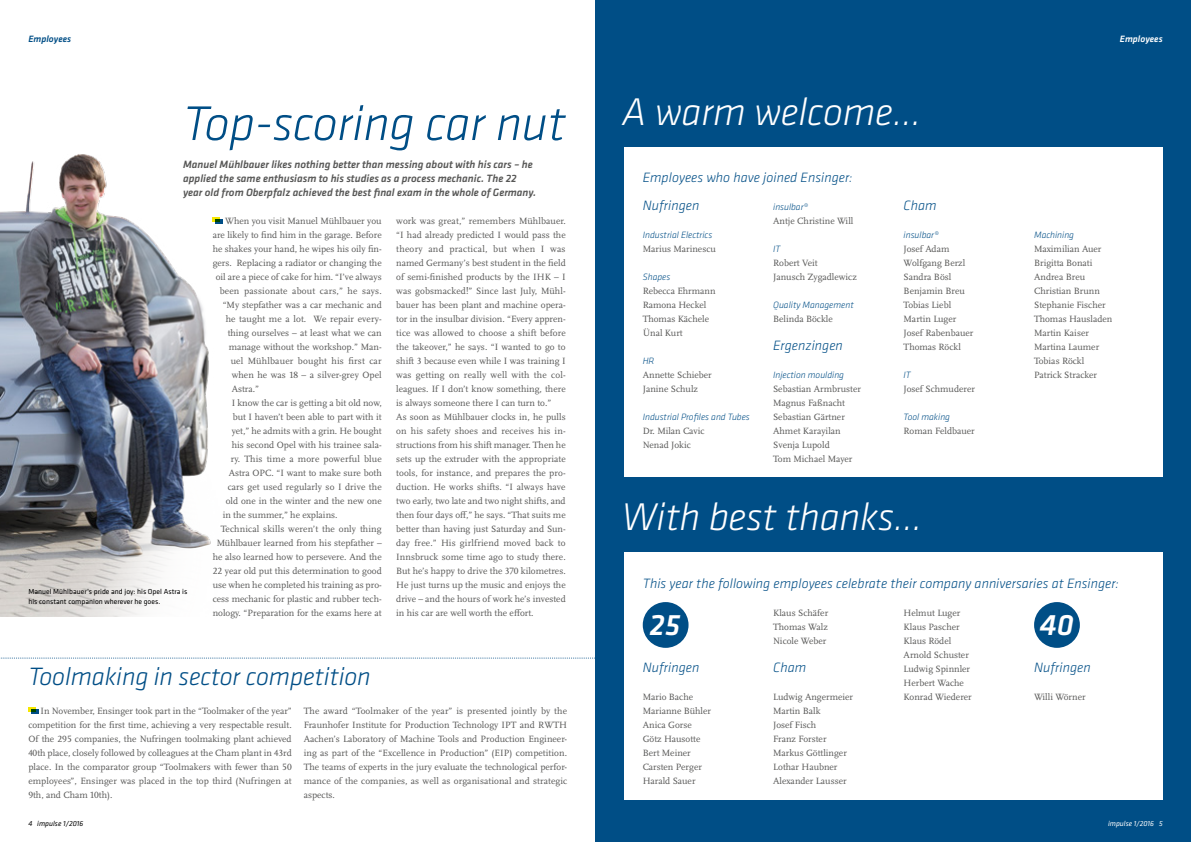
<style>
.page{position:relative;width:1191px;height:842px;background:#fff}
.page>*{position:absolute;margin:0;border:0;box-sizing:border-box;transform-origin:0 0}
.t1{font:italic 300 50.4px "Klavika";letter-spacing:-.005em;color:#004e86}
.t2{font:italic 300 40px "Klavika";letter-spacing:-.005em;color:#fff}
.t3{font:italic 500 30.6px "Klavika";color:#fff}
.t4{font:italic 300 26px "Klavika";letter-spacing:-.005em;color:#004e86}
.t5{font:italic 300 14px/28px "Klavika";letter-spacing:.005em;color:#004e86}
.t6{font:italic 500 11px/14px "Klavika";color:#575756}
.t7{font:9.5px/14px "Scala Pro";color:#575756}
.t8{font:italic 300 9.5px "Klavika";color:#004e86}
.t9{font:9.5px "Scala Pro";letter-spacing:.02em;color:#575756}
.t10{font:italic 500 9.5px "Klavika";letter-spacing:.005em;color:#004e86}
.t11{font:italic 500 9.5px "Klavika";letter-spacing:.005em;color:#fff}
.t12{font:7.5px/10px "Klavika";letter-spacing:.005em;color:#000}
.t13{font:italic 7.5px "Klavika";letter-spacing:.005em;color:#fff}
.t14{font:italic 7.5px "Klavika";letter-spacing:.005em;color:#000}
</style>
<div class="page">
<img style="left:0;top:154px;width:220px;height:462px">
<div style="left:595px;top:0;width:596px;height:842px;background:#004e86"></div>
<div style="left:624px;top:553px;width:538px;height:247px;background:#fff"></div>
<div style="left:624px;top:147px;width:538px;height:329px;background:#fff"></div>
<svg style="left:0;top:658px;width:595px;height:1px"></svg>
<svg style="left:28px;top:708px;width:10px;height:6px"></svg>
<svg style="left:213px;top:218px;width:10px;height:6px"></svg>
<div style="left:1034px;top:602px;width:45px;height:46px;background:#004e86;border-radius:50%"></div>
<div style="left:643px;top:602px;width:45px;height:46px;background:#004e86;border-radius:50%"></div>
<p class="t10" style="left:28px;top:32px;width:44px">Employees</p>
<p class="t11" style="left:1119px;top:32px;width:44px">Employees</p>
<h1 class="t1" style="left:183px;top:93px;width:384px">Top-scoring car nut</h1>
<p class="t6" style="left:183px;top:157px;width:354px">Manuel Mühlbauer likes nothing better than messing about with his cars – he applied the same enthusiasm to his studies as a process mechanic. The 22 year old from Oberpfalz achieved the best final exam in the whole of Germany.</p>
<p class="t12" style="left:28px;top:586px;width:160px">Manuel Mühlbauer’s pride and joy: his Opel Astra is his constant companion wherever he goes.</p>
<p class="t7" style="left:225px;top:214px;width:158px">When you visit Manuel Mühlbauer you</p>
<p class="t7" style="left:213px;top:228px;width:170px">are likely to find him in the garage. Before</p>
<p class="t7" style="left:213px;top:242px;width:171px">he shakes your hand, he wipes his oily fin-</p>
<p class="t7" style="left:213px;top:256px;width:171px">gers. Replacing a radiator or changing the</p>
<p class="t7" style="left:216px;top:270px;width:167px">oil are a piece of cake for him. “I’ve always</p>
<p class="t9" style="left:220px;top:285px;width:164px">been passionate about cars,” he says.</p>
<p class="t7" style="left:223px;top:298px;width:160px">“My stepfather was a car mechanic and</p>
<p class="t7" style="left:226px;top:312px;width:157px">he taught me a lot. We repair every-</p>
<p class="t7" style="left:228px;top:326px;width:156px">thing ourselves – at least what we can</p>
<p class="t7" style="left:229px;top:340px;width:154px">manage without the workshop.” Man-</p>
<p class="t7" style="left:231px;top:354px;width:152px">uel Mühlbauer bought his first car</p>
<p class="t7" style="left:232px;top:368px;width:152px">when he was 18 – a silver-grey Opel</p>
<p class="t7" style="left:232px;top:382px;width:29px">Astra.”</p>
<p class="t7" style="left:232px;top:396px;width:152px">I know the car is getting a bit old now,</p>
<p class="t7" style="left:233px;top:410px;width:150px">but I haven’t been able to part with it</p>
<p class="t7" style="left:232px;top:424px;width:151px">yet,” he admits with a grin. He bought</p>
<p class="t7" style="left:232px;top:438px;width:151px">his second Opel with his trainee sala-</p>
<p class="t7" style="left:231px;top:452px;width:153px">ry. This time a more powerful blue</p>
<p class="t7" style="left:229px;top:466px;width:154px">Astra OPC. “I want to make sure both</p>
<p class="t7" style="left:228px;top:480px;width:156px">cars get used regularly so I drive the</p>
<p class="t7" style="left:226px;top:494px;width:157px">old one in the winter and the new one</p>
<p class="t7" style="left:223px;top:508px;width:116px">in the summer,” he explains.</p>
<p class="t7" style="left:221px;top:522px;width:163px">Technical skills weren’t the only thing</p>
<p class="t7" style="left:217px;top:536px;width:167px">Mühlbauer learned from his stepfather –</p>
<p class="t7" style="left:213px;top:550px;width:171px">he also learned how to persevere. And the</p>
<p class="t7" style="left:213px;top:564px;width:171px">22 year old put this determination to good</p>
<p class="t7" style="left:213px;top:578px;width:171px">use when he completed his training as pro-</p>
<p class="t7" style="left:213px;top:592px;width:171px">cess mechanic for plastic and rubber tech-</p>
<p class="t7" style="left:213px;top:606px;width:171px">nology. “Preparation for the exams here at</p>
<p class="t7" style="left:396px;top:214px;width:171px">work was great,” remembers Mühlbauer. “I had already predicted I would pass the theory and practical, but when I was named Germany’s best student in the field of semi-finished products by the IHK – I was gobsmacked!” Since last July, Mühl&shy;bauer has been plant and machine opera&shy;tor in the insulbar division. “Every appren&shy;tice was allowed to choose a shift before the takeover,” he says. “I wanted to go to shift 3 because even while I was training I was getting on really well with the col&shy;leagues. If I don’t know something, there is always someone there I can turn to.”<br>As soon as Mühlbauer clocks in, he pulls on his safety shoes and receives his in&shy;structions from his shift manager. Then he sets up the extruder with the appropriate tools, for instance, and prepares the pro&shy;duction. He works shifts. “I always have two early, two late and two night shifts, and then four days off,” he says. “That suits me better than having just Saturday and Sun&shy;day free.” His girlfriend moved back to Innsbruck some time ago to study there.<br>But he’s happy to drive the 370 kilometres.<br>He just turns up the music and enjoys the drive – and the hours of work he’s invested in his car are well worth the effort.</p>
<h3 class="t4" style="left:28px;top:660px;width:344px">Toolmaking in sector competition</h3>
<p class="t7" style="left:28px;top:704px;width:265px;text-align:justify;text-indent:12px">In November, Ensinger took part in the “Toolmaker of the year” competition for the first time, achieving a very respectable result.<br>Of the 295 companies, the Nufringen toolmaking plant achieved 40th place, closely followed by colleagues at the Cham plant in 43rd place. In the comparator group “Toolmakers with fewer than 50 employees”, Ensinger was placed in the top third (Nufringen at 9th, and Cham 10th).</p>
<p class="t7" style="left:304px;top:704px;width:265px;text-align:justify">The award “Toolmaker of the year” is presented jointly by the Fraunhofer Institute for Production Technology IPT and RWTH Aachen’s Laboratory of Machine Tools and Production Engineer&shy;ing as part of the “Excellence in Production” (EIP) competition.<br>The teams of experts in the jury evaluate the technological perfor&shy;mance of the companies, as well as organisational and strategic aspects.</p>
<p class="t14" style="left:28px;top:818px;width:56px">4 impulse 1/2016</p>
<h2 class="t2" style="left:622px;top:88px;width:301px">A warm welcome...</h2>
<h3 class="t5" style="left:643px;top:163px;width:211px">Employees who have joined Ensinger:<br>Nufringen</h3>
<p class="t8" style="left:643px;top:229px;width:71px">Industrial Electrics</p>
<p class="t7" style="left:643px;top:242px;width:75px">Marius Marinescu</p>
<p class="t8" style="left:643px;top:271px;width:29px">Shapes</p>
<p class="t7" style="left:643px;top:284px;width:74px">Rebecca Ehrmann<br>Ramona Heckel<br>Thomas Kächele<br>Ünal Kurt</p>
<p class="t8" style="left:643px;top:355px;width:13px">HR</p>
<p class="t7" style="left:643px;top:368px;width:71px">Annette Schieber<br>Janine Schulz</p>
<p class="t8" style="left:643px;top:411px;width:108px">Industrial Profiles and Tubes</p>
<p class="t7" style="left:643px;top:424px;width:63px">Dr. Milan Cavic<br>Nenad Jokic</p>
<p class="t8" style="left:773px;top:201px;width:36px">insulbar®</p>
<p class="t7" style="left:773px;top:214px;width:82px">Antje Christine Will</p>
<p class="t8" style="left:773px;top:243px;width:9px">IT</p>
<p class="t7" style="left:773px;top:256px;width:85px">Robert Veit<br>Janusch Zygadlewicz</p>
<p class="t8" style="left:773px;top:299px;width:82px">Quality Management</p>
<p class="t7" style="left:773px;top:312px;width:61px">Belinda Böckle</p>
<h3 class="t5" style="left:773px;top:331px;width:71px">Ergenzingen</h3>
<p class="t8" style="left:773px;top:369px;width:72px">Injection moulding</p>
<p class="t7" style="left:773px;top:382px;width:89px">Sebastian Armbruster<br>Magnus Faßnacht<br>Sebastian Gärtner<br>Ahmet Karayilan<br>Svenja Lupold<br>Tom Michael Mayer</p>
<h3 class="t5" style="left:903px;top:191px;width:34px">Cham</h3>
<p class="t8" style="left:903px;top:229px;width:36px">insulbar®</p>
<p class="t7" style="left:903px;top:242px;width:71px">Josef Adam<br>Wolfgang Berzl<br>Sandra Bösl<br>Benjamin Breu<br>Tobias Liebl<br>Martin Luger<br>Josef Rabenbauer<br>Thomas Röckl</p>
<p class="t8" style="left:903px;top:369px;width:9px">IT</p>
<p class="t7" style="left:903px;top:382px;width:73px">Josef Schmuderer</p>
<p class="t8" style="left:903px;top:411px;width:48px">Tool making</p>
<p class="t7" style="left:903px;top:424px;width:73px">Roman Feldbauer</p>
<h2 class="t2" style="left:621px;top:492px;width:302px">With best thanks...</h2>
<p class="t8" style="left:1034px;top:229px;width:41px">Machining</p>
<p class="t7" style="left:1034px;top:242px;width:80px">Maximilian Auer<br>Brigitta Bonati<br>Andrea Breu<br>Christian Brunn<br>Stephanie Fischer<br>Thomas Hausladen<br>Martin Kaiser<br>Martina Laumer<br>Tobias Röckl<br>Patrick Stracker</p>
<h3 class="t5" style="left:643px;top:569px;width:478px">This year the following employees celebrate their company anniversaries at Ensinger:</h3>
<p class="t7" style="left:773px;top:606px;width:57px;text-align:justify">Klaus Schäfer Thomas Walz Nicole Weber</p>
<h3 class="t5" style="left:773px;top:653px;width:34px">Cham</h3>
<p class="t7" style="left:773px;top:690px;width:81px">Ludwig Angermeier<br>Martin Balk<br>Josef Fisch<br>Franz Forster<br>Markus Göttlinger<br>Lothar Haubner<br>Alexander Lausser</p>
<p class="t7" style="left:903px;top:606px;width:70px">Helmut Luger<br>Klaus Pascher<br>Klaus Rödel<br>Arnold Schuster<br>Ludwig Spinnler<br>Herbert Wache<br>Konrad Wiederer</p>
<h3 class="t3" style="left:649px;top:604px;width:32px">25</h3>
<h3 class="t3" style="left:1039px;top:604px;width:36px">40</h3>
<h3 class="t5" style="left:643px;top:653px;width:58px">Nufringen</h3>
<p class="t7" style="left:643px;top:690px;width:70px">Mario Bache<br>Marianne Bühler<br>Anica Gorse<br>Götz Hausotte<br>Bert Meiner<br>Carsten Perger<br>Harald Sauer</p>
<h3 class="t5" style="left:1034px;top:653px;width:58px">Nufringen</h3>
<p class="t7" style="left:1034px;top:690px;width:53px">Willi Wörner</p>
<p class="t13" style="left:1108px;top:818px;width:56px">impulse 1/2016 5</p>
</div>
